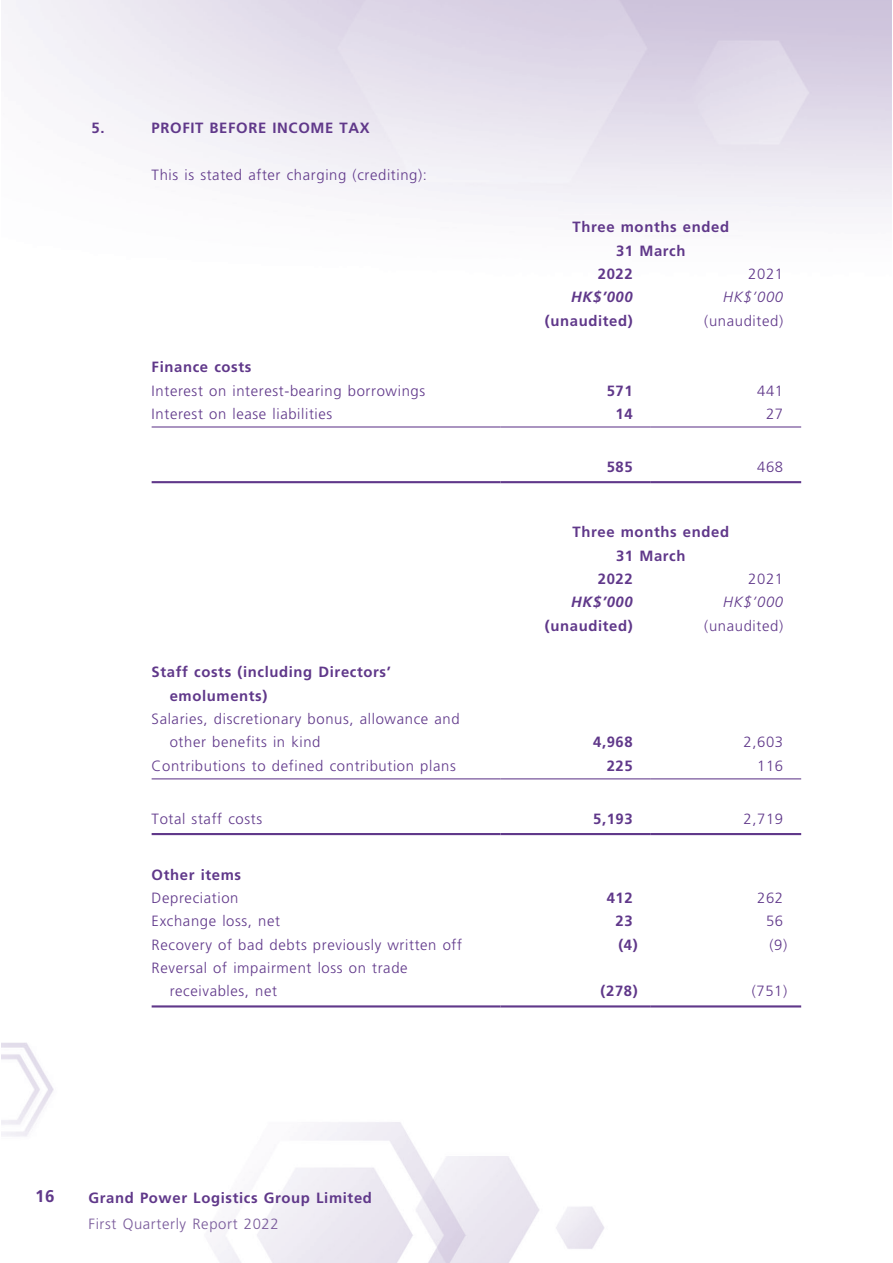
<style>
.page{position:relative;width:893px;height:1263px;background:#fff}
.page>*{position:absolute;margin:0;border:0;box-sizing:border-box;transform-origin:0 0}
.t1{font:700 16.95px "Frutiger";color:#60388a}
.t2{font:300 14.85px/23.4px "Frutiger";letter-spacing:.04em;color:#60388a}
.t3{font:700 14.85px/23.4px "Frutiger";letter-spacing:.04em;color:#60388a}
.t4{font:300 14.85px "Frutiger";letter-spacing:.04em;color:#78599a}
.t5{font:italic 700 14.85px "Frutiger";letter-spacing:.04em;color:#60388a}
.t6{font:italic 300 14.85px "Frutiger";letter-spacing:.04em;color:#60388a}
</style>
<div class="page">
<hr style="left:152px;top:426px;width:348px;height:2px;background:#60388a">
<hr style="left:500px;top:426px;width:151px;height:2px;background:#60388a">
<hr style="left:651px;top:426px;width:150px;height:2px;background:#60388a">
<hr style="left:152px;top:481px;width:348px;height:2px;background:#60388a">
<hr style="left:500px;top:481px;width:151px;height:2px;background:#60388a">
<hr style="left:651px;top:481px;width:150px;height:2px;background:#60388a">
<hr style="left:152px;top:778px;width:348px;height:1px;background:#60388a">
<hr style="left:500px;top:778px;width:151px;height:1px;background:#60388a">
<hr style="left:651px;top:778px;width:150px;height:1px;background:#60388a">
<hr style="left:152px;top:833px;width:348px;height:2px;background:#60388a">
<hr style="left:500px;top:833px;width:151px;height:2px;background:#60388a">
<hr style="left:651px;top:833px;width:150px;height:2px;background:#60388a">
<hr style="left:152px;top:1005px;width:348px;height:3px;background:#60388a">
<hr style="left:500px;top:1005px;width:151px;height:3px;background:#60388a">
<hr style="left:651px;top:1005px;width:150px;height:3px;background:#60388a">
<p class="t3" style="left:91px;top:117px;width:15px">5.</p>
<p class="t3" style="left:152px;top:117px;width:220px">PROFIT BEFORE INCOME TAX</p>
<p class="t2" style="left:152px;top:164px;width:277px">This is stated after charging (crediting):</p>
<p class="t3" style="left:572px;top:217px;width:158px">Three months ended</p>
<p class="t3" style="left:616px;top:240px;width:71px">31 March</p>
<p class="t3" style="left:598px;top:263px;width:36px">2022</p>
<p class="t2" style="left:748px;top:263px;width:36px">2021</p>
<p class="t5" style="left:571px;top:291px;width:63px">HK$’000</p>
<p class="t6" style="left:723px;top:291px;width:61px">HK$’000</p>
<p class="t3" style="left:545px;top:310px;width:89px">(unaudited)</p>
<p class="t2" style="left:704px;top:310px;width:80px">(unaudited)</p>
<p class="t3" style="left:152px;top:357px;width:101px">Finance costs</p>
<p class="t2" style="left:152px;top:380px;width:275px">Interest on interest-bearing borrowings</p>
<p class="t3" style="left:607px;top:380px;width:28px">571</p>
<p class="t2" style="left:757px;top:380px;width:28px">441</p>
<p class="t2" style="left:152px;top:403px;width:182px">Interest on lease liabilities</p>
<p class="t3" style="left:616px;top:403px;width:19px">14</p>
<p class="t2" style="left:766px;top:403px;width:19px">27</p>
<p class="t3" style="left:607px;top:456px;width:28px">585</p>
<p class="t2" style="left:757px;top:456px;width:28px">468</p>
<p class="t3" style="left:170px;top:662px;width:223px;text-indent:-18px">Staff costs (including Directors’ emoluments)</p>
<p class="t2" style="left:170px;top:708px;width:291px;text-indent:-18px">Salaries, discretionary bonus, allowance and other benefits in kind</p>
<p class="t3" style="left:572px;top:522px;width:158px">Three months ended</p>
<p class="t3" style="left:616px;top:545px;width:71px">31 March</p>
<p class="t3" style="left:598px;top:568px;width:36px">2022</p>
<p class="t2" style="left:748px;top:568px;width:36px">2021</p>
<p class="t5" style="left:571px;top:596px;width:63px">HK$’000</p>
<p class="t6" style="left:723px;top:596px;width:61px">HK$’000</p>
<p class="t3" style="left:545px;top:615px;width:89px">(unaudited)</p>
<p class="t2" style="left:704px;top:615px;width:80px">(unaudited)</p>
<p class="t3" style="left:593px;top:732px;width:41px">4,968</p>
<p class="t2" style="left:743px;top:732px;width:41px">2,603</p>
<p class="t2" style="left:152px;top:755px;width:306px">Contributions to defined contribution plans</p>
<p class="t3" style="left:607px;top:755px;width:28px">225</p>
<p class="t2" style="left:757px;top:755px;width:28px">116</p>
<p class="t2" style="left:152px;top:808px;width:112px">Total staff costs</p>
<p class="t3" style="left:593px;top:808px;width:41px">5,193</p>
<p class="t2" style="left:743px;top:808px;width:41px">2,719</p>
<p class="t3" style="left:152px;top:864px;width:91px">Other items</p>
<p class="t2" style="left:152px;top:887px;width:88px">Depreciation</p>
<p class="t3" style="left:607px;top:887px;width:28px">412</p>
<p class="t2" style="left:757px;top:887px;width:28px">262</p>
<p class="t2" style="left:152px;top:911px;width:130px">Exchange loss, net</p>
<p class="t3" style="left:616px;top:911px;width:19px">23</p>
<p class="t2" style="left:766px;top:911px;width:19px">56</p>
<p class="t2" style="left:152px;top:934px;width:312px">Recovery of bad debts previously written off</p>
<p class="t3" style="left:618px;top:934px;width:21px">(4)</p>
<p class="t2" style="left:769px;top:934px;width:19px">(9)</p>
<p class="t2" style="left:170px;top:957px;width:239px;text-indent:-18px">Reversal of impairment loss on trade receivables, net</p>
<p class="t3" style="left:600px;top:981px;width:39px">(278)</p>
<p class="t2" style="left:752px;top:981px;width:37px">(751)</p>
<p class="t1" style="left:35px;top:1189px;width:21px">16</p>
<p class="t3" style="left:88px;top:1188px;width:285px">Grand Power Logistics Group Limited</p>
<p class="t4" style="left:88px;top:1218px;width:192px">First Quarterly Report 2022</p>
</div>
